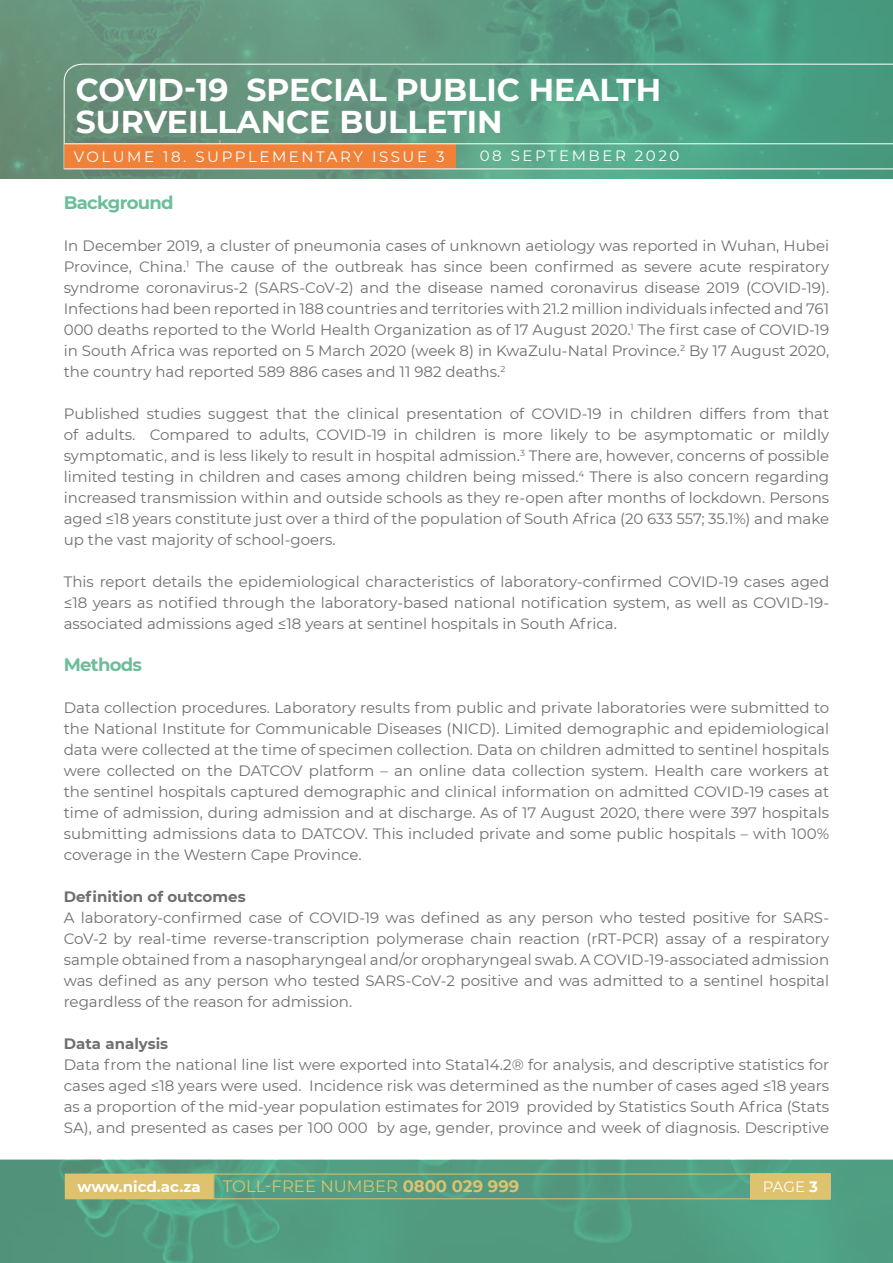
<style>
.page{position:relative;width:893px;height:1263px;background:#fff}
.page>*{position:absolute;margin:0;border:0;box-sizing:border-box;transform-origin:0 0}
.t1{font:700 31.5px/31.5px "Montserrat";color:#fff}
.t2{font:700 18px "Montserrat";letter-spacing:-.04em;color:#6cbe99}
.t3{font:16.5px "Montserrat";color:#dec26d}
.t4{font:15px/21px "Montserrat";color:#706f6f;text-align:justify}
.t5{font:15px "Montserrat";letter-spacing:.17em;color:#fff}
.t6{font:700 15px "Montserrat";color:#706f6f}
.t7{font:700 15px "Montserrat";color:#fff}
.s1{font-weight:700}
</style>
<div class="page">
<svg style="left:0;top:0;width:893px;height:179px;background:#5c987f"></svg>
<svg style="left:0;top:1160px;width:893px;height:103px;background:#519d81"></svg>
<svg style="left:63px;top:63px;width:830px;height:107px;background:#5c9e85"></svg>
<div style="left:65px;top:144px;width:390px;height:24px;background:#f08138"></div>
<div style="left:64px;top:144px;width:392px;height:25px;border:1px solid #f08138"></div>
<div style="left:213px;top:1174px;width:617px;height:25px;border:1px solid #dec26d"></div>
<div style="left:751px;top:1174px;width:79px;height:25px;background:#dec26d"></div>
<div style="left:65px;top:1174px;width:148px;height:25px;background:#dec26d"></div>
<hr style="left:64px;top:169px;width:829px;height:1px;background:#fff">
<hr style="left:64px;top:143px;width:829px;height:1px;background:#fff">
<h1 class="t1" style="left:76px;top:73px;width:587px">COVID-19 SPECIAL PUBLIC HEALTH<br>SURVEILLANCE BULLETIN</h1>
<p class="t5" style="left:480px;top:145px;width:201px">08 SEPTEMBER 2020</p>
<p class="t2" style="left:64px;top:189px;width:111px">Background</p>
<p class="t4" style="left:64px;top:234px;width:767px">In December 2019, a cluster of pneumonia cases of unknown aetiology was reported in Wuhan, Hubei Province, China.<sup>1</sup> The cause of the outbreak has since been confirmed as severe acute respiratory syndrome coronavirus-2 (SARS-CoV-2) and the disease named coronavirus disease 2019 (COVID-19).<br>Infections had been reported in 188 countries and territories with 21.2 million individuals infected and 761<br>000 deaths reported to the World Health Organization as of 17 August 2020.<sup>1</sup> The first case of COVID-19 in South Africa was reported on 5 March 2020 (week 8) in KwaZulu-Natal Province.<sup>2</sup> By 17 August 2020, the country had reported 589 886 cases and 11 982 deaths.<sup>2</sup></p>
<p class="t4" style="left:64px;top:402px;width:767px">Published studies suggest that the clinical presentation of COVID-19 in children differs from that of adults. Compared to adults, COVID-19 in children is more likely to be asymptomatic or mildly symptomatic, and is less likely to result in hospital admission.<sup>3</sup> There are, however, concerns of possible limited testing in children and cases among children being missed.<sup>4</sup> There is also concern regarding increased transmission within and outside schools as they re-open after months of lockdown. Persons aged ≤18 years constitute just over a third of the population of South Africa (20 633 557; 35.1%) and make up the vast majority of school-goers.</p>
<p class="t4" style="left:64px;top:570px;width:767px">This report details the epidemiological characteristics of laboratory-confirmed COVID-19 cases aged ≤18 years as notified through the laboratory-based national notification system, as well as COVID-19- associated admissions aged ≤18 years at sentinel hospitals in South Africa.</p>
<p class="t2" style="left:64px;top:651px;width:80px">Methods</p>
<p class="t4" style="left:64px;top:696px;width:767px">Data collection procedures. Laboratory results from public and private laboratories were submitted to the National Institute for Communicable Diseases (NICD). Limited demographic and epidemiological data were collected at the time of specimen collection. Data on children admitted to sentinel hospitals were collected on the DATCOV platform – an online data collection system. Health care workers at the sentinel hospitals captured demographic and clinical information on admitted COVID-19 cases at time of admission, during admission and at discharge. As of 17 August 2020, there were 397 hospitals submitting admissions data to DATCOV. This included private and some public hospitals – with 100% coverage in the Western Cape Province.</p>
<p class="t6" style="left:64px;top:886px;width:183px">Definition of outcomes</p>
<p class="t4" style="left:64px;top:906px;width:767px">A laboratory-confirmed case of COVID-19 was defined as any person who tested positive for SARS-CoV-2 by real-time reverse-transcription polymerase chain reaction (rRT-PCR) assay of a respiratory sample obtained from a nasopharyngeal and/or oropharyngeal swab. A COVID-19-associated admission was defined as any person who tested SARS-CoV-2 positive and was admitted to a sentinel hospital regardless of the reason for admission.</p>
<p class="t6" style="left:64px;top:1033px;width:106px">Data analysis</p>
<p class="t4" style="left:64px;top:1053px;width:767px">Data from the national line list were exported into Stata14.2® for analysis, and descriptive statistics for cases aged ≤18 years were used. Incidence risk was determined as the number of cases aged ≤18 years as a proportion of the mid-year population estimates for 2019 provided by Statistics South Africa (Stats SA), and presented as cases per 100 000 by age, gender, province and week of diagnosis. Descriptive</p>
<p class="t5" style="left:74px;top:146px;width:372px">VOLUME 18. SUPPLEMENTARY ISSUE 3</p>
<p class="t7" style="left:78px;top:1176px;width:125px">www.nicd.ac.za</p>
<p class="t3" style="left:223px;top:1175px;width:298px">TOLL-FREE NUMBER <span class="s1">0800 029 999</span></p>
<p class="t5" style="left:763px;top:1176px;width:57px">PAGE <span class="s1">3</span></p>
</div>
